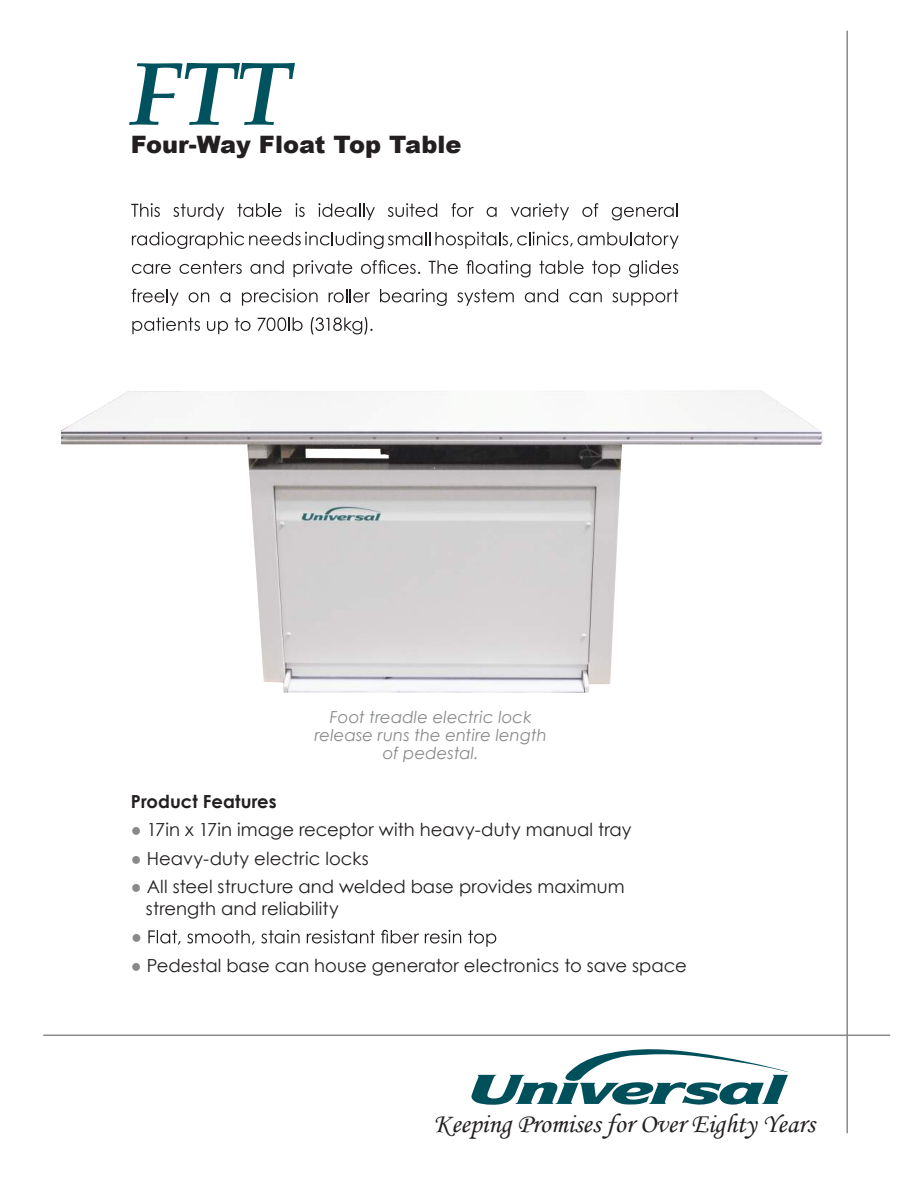
<style>
.page{position:relative;width:918px;height:1188px;background:#fff}
.page>*{position:absolute;margin:0;border:0;box-sizing:border-box;transform-origin:0 0}
.t1{font:italic 700 90px "Book Antiqua";color:#00535e}
.t2{font:27px "Monotype Corsiva";color:#231f20}
.t3{font:900 24px "Arial";color:#231f20}
.t4{font:18px/21.6px "Century Gothic";color:#231f20}
.t5{font:700 18px "Century Gothic";color:#231f20}
.t6{font:18px "Century Gothic";color:#87898b}
.t7{font:italic 16.5px/18px "Century Gothic";letter-spacing:.005em;color:#87898b;text-align:center}
.s1{color:#87898b}
</style>
<div class="page">
<svg style="left:131px;top:203px;width:29px;height:14px"></svg>
<svg style="left:173px;top:203px;width:51px;height:17px"></svg>
<svg style="left:237px;top:203px;width:45px;height:14px"></svg>
<svg style="left:295px;top:203px;width:10px;height:14px"></svg>
<svg style="left:318px;top:203px;width:57px;height:17px"></svg>
<svg style="left:388px;top:203px;width:49px;height:14px"></svg>
<svg style="left:452px;top:203px;width:22px;height:14px"></svg>
<svg style="left:487px;top:207px;width:10px;height:10px"></svg>
<svg style="left:511px;top:203px;width:58px;height:17px"></svg>
<svg style="left:582px;top:203px;width:16px;height:14px"></svg>
<svg style="left:612px;top:203px;width:66px;height:17px"></svg>
<svg style="left:132px;top:232px;width:547px;height:17px"></svg>
<svg style="left:132px;top:260px;width:546px;height:17px"></svg>
<svg style="left:132px;top:289px;width:47px;height:17px"></svg>
<svg style="left:189px;top:292px;width:20px;height:10px"></svg>
<svg style="left:220px;top:292px;width:10px;height:10px"></svg>
<svg style="left:242px;top:289px;width:76px;height:17px"></svg>
<svg style="left:329px;top:289px;width:41px;height:13px"></svg>
<svg style="left:380px;top:289px;width:67px;height:17px"></svg>
<svg style="left:457px;top:289px;width:57px;height:17px"></svg>
<svg style="left:525px;top:289px;width:33px;height:13px"></svg>
<svg style="left:569px;top:292px;width:33px;height:10px"></svg>
<svg style="left:612px;top:289px;width:66px;height:17px"></svg>
<svg style="left:132px;top:317px;width:68px;height:17px"></svg>
<svg style="left:207px;top:321px;width:21px;height:13px"></svg>
<svg style="left:235px;top:318px;width:16px;height:13px"></svg>
<svg style="left:258px;top:317px;width:45px;height:14px"></svg>
<svg style="left:311px;top:317px;width:62px;height:17px"></svg>
<hr style="left:846px;top:31px;width:2px;height:1102px;background:#87898b">
<svg style="left:471px;top:1049px;width:317px;height:56px"></svg>
<hr style="left:43px;top:1035px;width:847px;height:1px;background:#87898b">
<svg style="left:148px;top:930px;width:348px;height:17px"></svg>
<img style="left:62px;top:390px;width:761px;height:303px">
<h1 class="t1" style="left:131px;top:32px;width:162px">FTT</h1>
<h3 class="t3" style="left:131px;top:127px;width:332px">Four-Way Float Top Table</h3>
<p class="t7" style="left:315px;top:708px;width:234px">Foot treadle electric lock release runs the entire length of pedestal.</p>
<p class="t5" style="left:131px;top:788px;width:147px">Product Features</p>
<p class="t4" style="left:131px;top:819px;width:502px"><span class="s1">●</span> 17in x 17in image receptor with heavy-duty manual tray</p>
<p class="t4" style="left:131px;top:847px;width:239px"><span class="s1">●</span> Heavy-duty electric locks</p>
<p class="t4" style="left:146px;top:876px;width:480px;text-indent:-15px"><span class="s1">●</span> All steel structure and welded base provides maximum strength and reliability</p>
<p class="t6" style="left:131px;top:924px;width:12px">●</p>
<p class="t4" style="left:131px;top:954px;width:557px"><span class="s1">●</span> Pedestal base can house generator electronics to save space</p>
<h2 class="t2" style="left:434px;top:1108px;width:383px">Keeping Promises for Over Eighty Years</h2>
</div>
